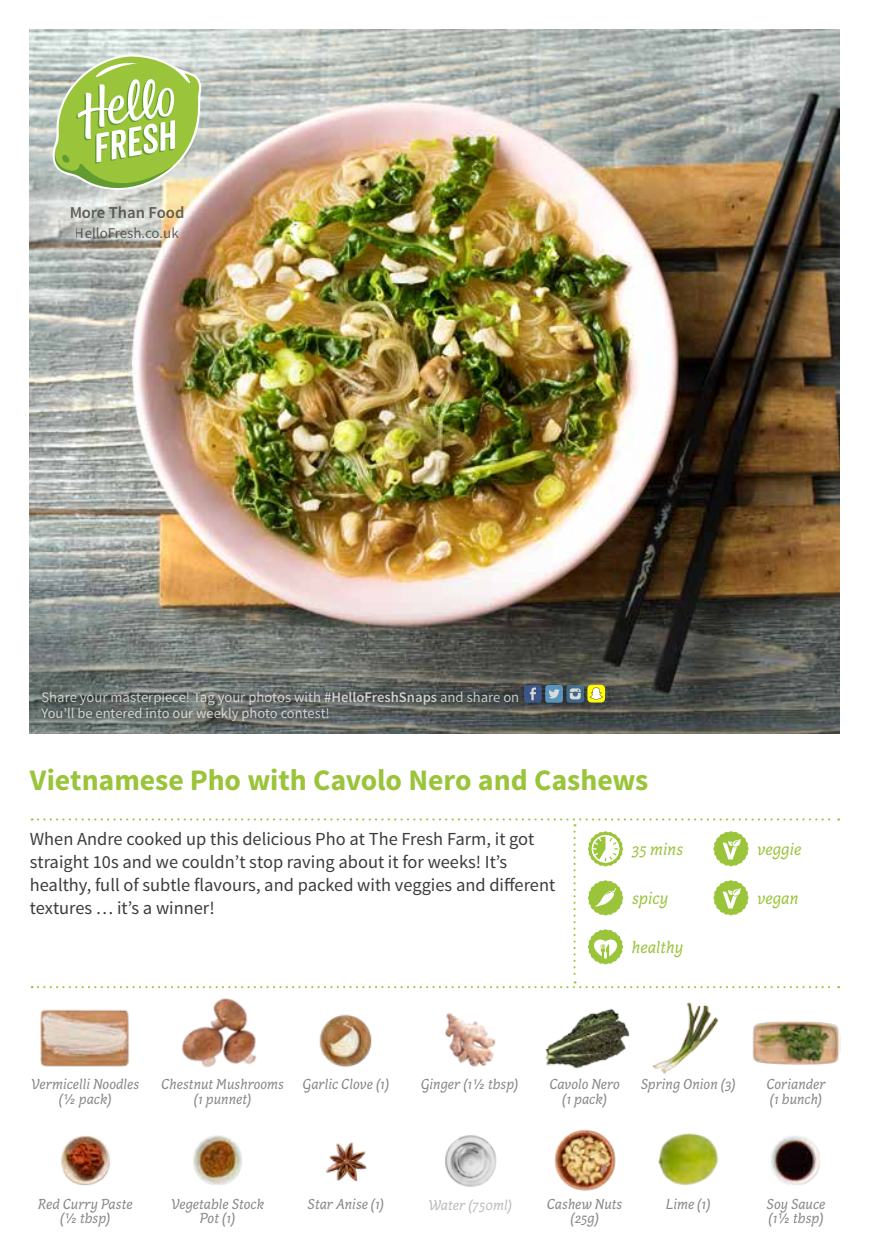
<style>
.page{position:relative;width:869px;height:1241px;background:#fff}
.page>*{position:absolute;margin:0;border:0;box-sizing:border-box;transform-origin:0 0}
.t1{font:700 29.75px "Source Sans Pro";letter-spacing:-.005em;color:#9ac43a}
.t2{font:18.38px/22.8px "Source Sans Pro";color:#3c3c3b}
.t3{font:italic 17.5px "Capucine Basic";color:#9ac43a}
.t4{font:600 16.62px "Source Sans Pro";color:#3c3c3b}
.t5{font:italic 14.88px/14.5px "Capucine Basic";color:#878787;text-align:center}
.t6{font:14.88px "Source Sans Pro";color:#3c3c3b}
.t7{font:italic 14.88px "Capucine Basic";color:#bcbcbc}
.t8{font:14.53px/16.4px "Source Sans Pro";color:#ededed}
.s1{font-weight:600}
</style>
<div class="page">
<img style="left:30px;top:30px;width:808px;height:703px">
<div style="left:37px;top:679px;width:552px;height:47px;background:#000;opacity:.75"></div>
<svg style="left:524px;top:685px;width:17px;height:17px"></svg>
<svg style="left:529px;top:687px;width:6px;height:13px"></svg>
<svg style="left:566px;top:685px;width:18px;height:17px"></svg>
<svg style="left:569px;top:688px;width:11px;height:11px"></svg>
<div style="left:545px;top:685px;width:17px;height:17px;background:#5895be;border-radius:3px"></div>
<svg style="left:548px;top:689px;width:11px;height:9px"></svg>
<svg style="left:587px;top:684px;width:17px;height:18px"></svg>
<img style="left:752px;top:1021px;width:88px;height:44px">
<img style="left:445px;top:1013px;width:51px;height:54px">
<img style="left:319px;top:1014px;width:53px;height:54px">
<img style="left:165px;top:988px;width:116px;height:80px">
<img style="left:545px;top:1008px;width:85px;height:61px">
<img style="left:554px;top:1129px;width:62px;height:62px">
<img style="left:652px;top:1002px;width:67px;height:73px">
<img style="left:445px;top:1135px;width:52px;height:52px">
<img style="left:41px;top:1009px;width:88px;height:58px">
<img style="left:61px;top:1135px;width:49px;height:51px">
<img style="left:193px;top:1135px;width:49px;height:50px">
<img style="left:326px;top:1142px;width:41px;height:40px">
<img style="left:658px;top:1133px;width:61px;height:53px">
<img style="left:770px;top:1135px;width:50px;height:50px">
<svg style="left:48px;top:54px;width:153px;height:147px;background:#b6ce84"></svg>
<svg style="left:32px;top:818px;width:806px;height:170px"></svg>
<p class="t4" style="left:69px;top:201px;width:116px">More Than Food</p>
<p class="t6" style="left:75px;top:224px;width:105px">HelloFresh.co.uk</p>
<p class="t8" style="left:41px;top:688px;width:479px">Share your masterpiece! Tag your photos with <span class="s1">#HelloFreshSnaps</span> and share on<br>You’ll be entered into our weekly photo contest!</p>
<h1 class="t1" style="left:30px;top:761px;width:620px">Vietnamese Pho with Cavolo Nero and Cashews</h1>
<p class="t2" style="left:30px;top:828px;width:526px">When Andre cooked up this delicious Pho at The Fresh Farm, it got straight 10s and we couldn’t stop raving about it for weeks! It’s healthy, full of subtle flavours, and packed with veggies and different textures … it’s a winner!</p>
<p class="t3" style="left:631px;top:836px;width:53px">35 mins</p>
<p class="t3" style="left:631px;top:885px;width:38px">spicy</p>
<p class="t3" style="left:631px;top:934px;width:53px">healthy</p>
<p class="t3" style="left:757px;top:836px;width:46px">veggie</p>
<p class="t3" style="left:757px;top:885px;width:43px">vegan</p>
<p class="t5" style="left:31px;top:1077px;width:109px">Vermicelli Noodles (1/2 pack)</p>
<p class="t5" style="left:161px;top:1077px;width:124px">Chestnut Mushrooms (1 punnet)</p>
<p class="t5" style="left:302px;top:1077px;width:88px">Garlic Clove (1)</p>
<p class="t5" style="left:420px;top:1077px;width:99px">Ginger (11/2 tbsp)</p>
<p class="t5" style="left:549px;top:1077px;width:72px">Cavolo Nero (1 pack)</p>
<p class="t5" style="left:640px;top:1077px;width:96px">Spring Onion (3)</p>
<p class="t5" style="left:766px;top:1077px;width:61px;text-align:left">Coriander (1 bunch)</p>
<p class="t5" style="left:38px;top:1197px;width:96px">Red Curry Paste (1/2 tbsp)</p>
<p class="t5" style="left:171px;top:1197px;width:95px">Vegetable Stock<br>Pot (1)</p>
<p class="t5" style="left:307px;top:1197px;width:78px">Star Anise (1)</p>
<p class="t7" style="left:428px;top:1194px;width:85px">Water (750ml)</p>
<p class="t5" style="left:546px;top:1197px;width:77px">Cashew Nuts (25g)</p>
<p class="t5" style="left:665px;top:1197px;width:46px">Lime (1)</p>
<p class="t5" style="left:766px;top:1197px;width:60px;text-align:left">Soy Sauce (11/2 tbsp)</p>
</div>
